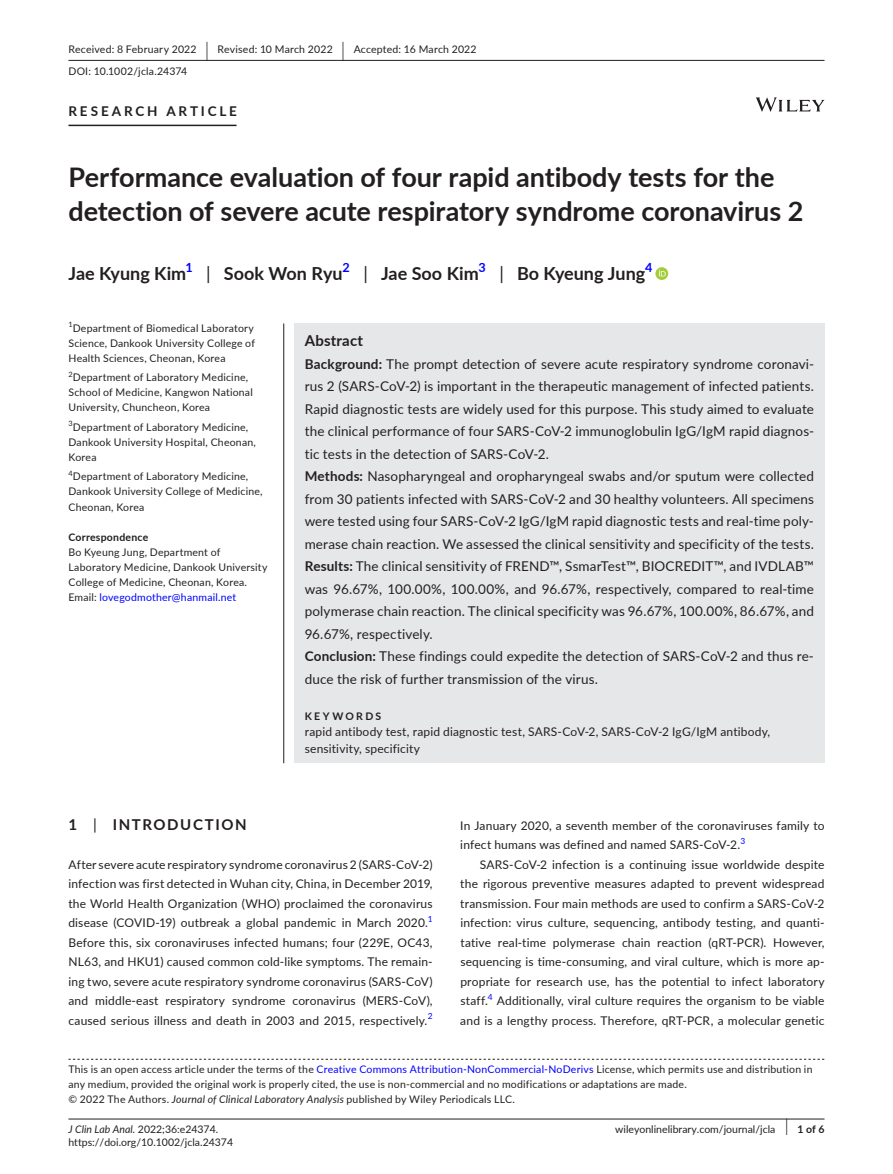
<style>
.page{position:relative;width:893px;height:1174px;background:#fff}
.page>*{position:absolute;margin:0;border:0;box-sizing:border-box;transform-origin:0 0}
.t1{font:700 27px/34.5px "Lato";color:#231f20}
.t2{font:700 18px "Lato";color:#231f20}
.t3{font:700 15px "Lato";letter-spacing:.1em;color:#231f20}
.t4{font:700 15px "Lato";letter-spacing:.015em;color:#231f20}
.t5{font:13.5px/22.5px "Lato";letter-spacing:.01em;color:#231f20}
.t6{font:700 13.5px "Lato";letter-spacing:.21em;color:#231f20}
.t7{font:700 12.6px "Lato";color:#00f}
.t8{font:12px/19.5px "Lato";letter-spacing:.015em;color:#231f20;text-align:justify}
.t9{font:10.5px/15px "Lato";letter-spacing:.02em;color:#231f20}
.t10{font:10.5px "Lato";color:#231f20}
.t11{font:700 10.5px "Lato";letter-spacing:.02em;color:#231f20}
.t12{font:700 10.5px "Lato";letter-spacing:.22em;color:#231f20}
.t13{font:8.4px "Lato";color:#00f}
.t14{font:7.35px "Lato";color:#231f20}
.s1{font-size:19.65px}
.s2{font-weight:400}
.s3{color:#00f}
.s4{font-weight:700}
.s5{font-style:italic}
.s6{font-weight:400;font-size:17.4px}
</style>
<div class="page">
<hr style="left:68px;top:1118px;width:756px;height:1px;background:#231f20">
<svg style="left:756px;top:97px;width:68px;height:15px"></svg>
<hr style="left:68px;top:60px;width:756px;height:1px;background:#231f20">
<hr style="left:68px;top:125px;width:169px;height:1px;background:#231f20">
<svg style="left:655px;top:267px;width:13px;height:13px"></svg>
<svg style="left:659px;top:269px;width:7px;height:7px"></svg>
<svg style="left:68px;top:1058px;width:756px;height:1px"></svg>
<div style="left:294px;top:323px;width:530px;height:440px;background:#e6e7e9"></div>
<hr style="left:283px;top:323px;width:1px;height:440px;background:#231f20">
<p class="t9" style="left:68px;top:38px;width:410px;line-height:21.8px">Received: 8 February 2022 <span class="s1">|</span> Revised: 10 March 2022 <span class="s1">|</span> Accepted: 16 March 2022<br>DOI: 10.1002/jcla.24374</p>
<p class="t6" style="left:68px;top:101px;width:170px">RESEARCH ARTICLE</p>
<h1 class="t1" style="left:68px;top:159px;width:737px">Performance evaluation of four rapid antibody tests for the detection of severe acute respiratory syndrome coronavirus 2</h1>
<h2 class="t2" style="left:68px;top:260px;width:119px">Jae Kyung Kim</h2>
<p class="t7" style="left:185px;top:258px;width:9px">1</p>
<h2 class="t2" style="left:206px;top:260px;width:138px"><span class="s2">|</span> Sook Won Ryu</h2>
<p class="t7" style="left:343px;top:258px;width:9px">2</p>
<h2 class="t2" style="left:363px;top:260px;width:117px"><span class="s2">|</span> Jae Soo Kim</h2>
<p class="t7" style="left:479px;top:258px;width:9px">3</p>
<h2 class="t2" style="left:499px;top:260px;width:147px"><span class="s2">|</span> Bo Kyeung Jung</h2>
<p class="t7" style="left:645px;top:258px;width:9px">4</p>
<p class="t14" style="left:68px;top:319px;width:6px">1</p>
<p class="t9" style="left:68px;top:320px;width:188px;text-align:justify;text-indent:4px">Department of Biomedical Laboratory Science, Dankook University College of Health Sciences, Cheonan, Korea</p>
<p class="t14" style="left:68px;top:369px;width:6px">2</p>
<p class="t9" style="left:68px;top:370px;width:186px;text-indent:4px">Department of Laboratory Medicine,<br>School of Medicine, Kangwon National<br>University, Chuncheon, Korea</p>
<p class="t9" style="left:68px;top:419px;width:189px"><sup>3</sup>Department of Laboratory Medicine,<br>Dankook University Hospital, Cheonan,<br>Korea</p>
<p class="t9" style="left:68px;top:469px;width:196px"><sup>4</sup>Department of Laboratory Medicine,<br>Dankook University College of Medicine,<br>Cheonan, Korea</p>
<p class="t11" style="left:68px;top:529px;width:81px">Correspondence</p>
<p class="t9" style="left:68px;top:544px;width:201px">Bo Kyeung Jung, Department of Laboratory Medicine, Dankook University College of Medicine, Cheonan, Korea.<br>Email: <span class="s3">lovegodmother@hanmail.net</span></p>
<p class="t4" style="left:305px;top:329px;width:60px">Abstract</p>
<p class="t5" style="left:305px;top:352px;width:511px"><span class="s4">Background:</span> The prompt detection of severe acute respiratory syndrome coronavi&shy;rus 2 (SARS-CoV-2) is important in the therapeutic management of infected patients.<br>Rapid diagnostic tests are widely used for this purpose. This study aimed to evaluate the clinical performance of four SARS-CoV-2 immunoglobulin IgG/IgM rapid diagnos&shy;tic tests in the detection of SARS-CoV-2.<br><span class="s4">Methods:</span> Nasopharyngeal and oropharyngeal swabs and/or sputum were collected from 30 patients infected with SARS-CoV-2 and 30 healthy volunteers. All specimens were tested using four SARS-CoV-2 IgG/IgM rapid diagnostic tests and real-time poly&shy;merase chain reaction. We assessed the clinical sensitivity and specificity of the tests.<br><span class="s4">Results:</span> The clinical sensitivity of FREND™, SsmarTest™, BIOCREDIT™, and IVDLAB™ was 96.67%, 100.00%, 100.00%, and 96.67%, respectively, compared to real-time polymerase chain reaction. The clinical specificity was 96.67%, 100.00%, 86.67%, and 96.67%, respectively.<br><span class="s4">Conclusion:</span> These findings could expedite the detection of SARS-CoV-2 and thus re&shy;duce the risk of further transmission of the virus.</p>
<p class="t12" style="left:305px;top:708px;width:78px">KEYWORDS</p>
<p class="t8" style="left:305px;top:723px;width:467px;line-height:16.5px">rapid antibody test, rapid diagnostic test, SARS-CoV-2, SARS-CoV-2 IgG/IgM antibody, sensitivity, specificity</p>
<p class="t3" style="left:68px;top:813px;width:180px">1 <span class="s2">|</span> INTRODUCTION</p>
<p class="t8" style="left:68px;top:854px;width:366px">After severe acute respiratory syndrome coronavirus 2 (SARS-CoV-2) infection was first detected in Wuhan city, China, in December 2019, the World Health Organization (WHO) proclaimed the coronavirus disease (COVID-19) outbreak a global pandemic in March 2020.</p>
<p class="t13" style="left:428px;top:913px;width:6px">1</p>
<p class="t8" style="left:68px;top:932px;width:366px">Before this, six coronaviruses infected humans; four (229E, OC43, NL63, and HKU1) caused common cold-like symptoms. The remain&shy;ing two, severe acute respiratory syndrome coronavirus (SARS-CoV) and middle-east respiratory syndrome coronavirus (MERS-CoV), caused serious illness and death in 2003 and 2015, respectively.</p>
<p class="t13" style="left:428px;top:1010px;width:6px">2</p>
<p class="t8" style="left:460px;top:815px;width:366px">In January 2020, a seventh member of the coronaviruses family to infect humans was defined and named SARS-CoV-2.<sup>3</sup></p>
<p class="t8" style="left:460px;top:854px;width:366px;text-indent:19px">SARS-CoV-2 infection is a continuing issue worldwide despite the rigorous preventive measures adapted to prevent widespread transmission. Four main methods are used to confirm a SARS-CoV-2 infection: virus culture, sequencing, antibody testing, and quanti&shy;tative real-time polymerase chain reaction (qRT-PCR). However, sequencing is time-consuming, and viral culture, which is more ap&shy;propriate for research use, has the potential to infect laboratory staff.<sup>4</sup> Additionally, viral culture requires the organism to be viable and is a lengthy process. Therefore, qRT-PCR, a molecular genetic</p>
<p class="t9" style="left:68px;top:1061px;width:746px">This is an open access article under the terms of the <span class="s3">Creative Commons Attribution-NonCommercial-NoDerivs</span> License, which permits use and distribution in any medium, provided the original work is properly cited, the use is non-commercial and no modifications or adaptations are made.<br>© 2022 The Authors. <span class="s5">Journal of Clinical Laboratory Analysis</span> published by Wiley Periodicals LLC.</p>
<p class="t10" style="left:68px;top:1121px;width:151px"><span class="s5">J Clin Lab Anal.</span> 2022;36:e24374.</p>
<p class="t11" style="left:786px;top:1121px;width:40px"><span class="s6">|</span> 1 of 6</p>
<p class="t10" style="left:68px;top:1135px;width:166px">https://doi.org/10.1002/jcla.24374</p>
<p class="t10" style="left:615px;top:1121px;width:162px">wileyonlinelibrary.com/journal/jcla</p>
</div>
